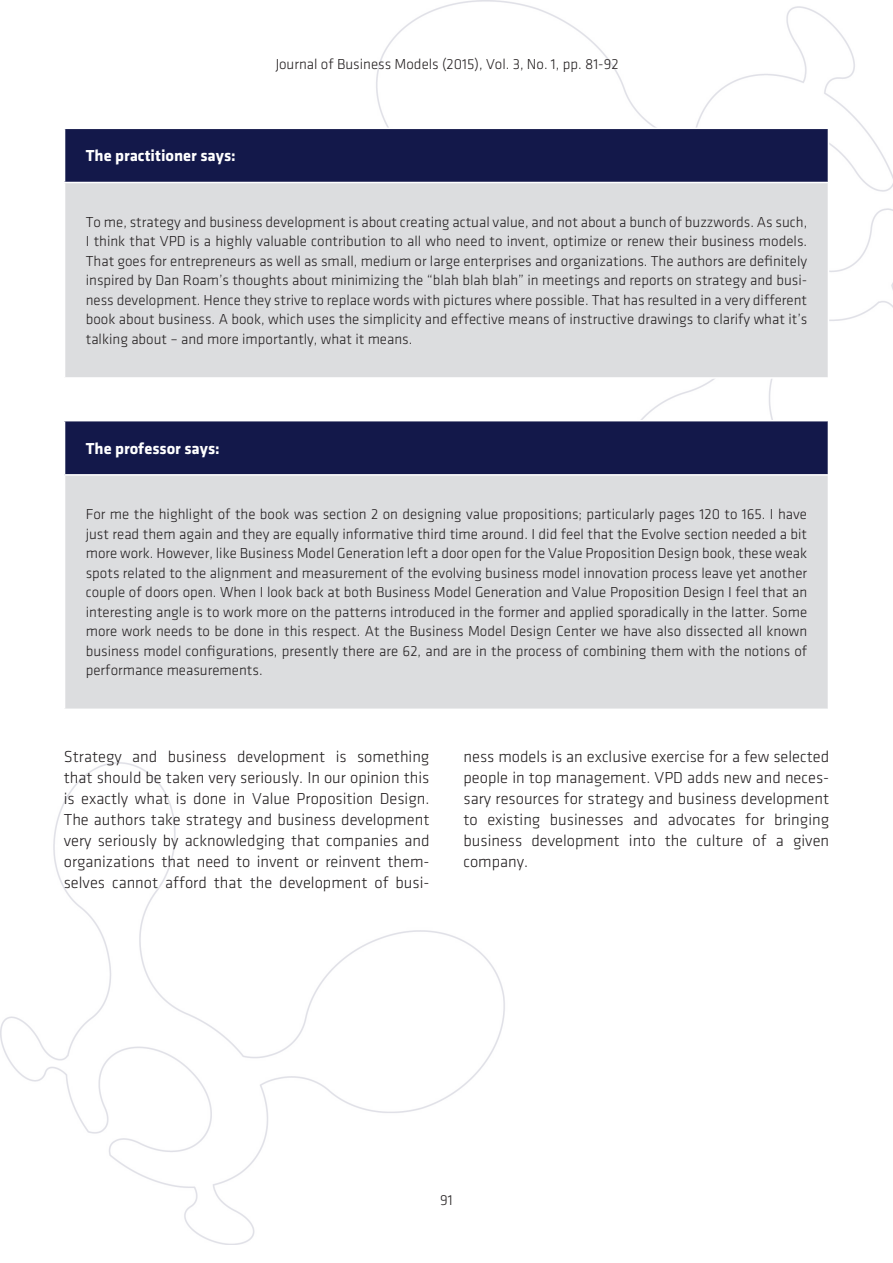
<style>
.page{position:relative;width:893px;height:1263px;background:#fff}
.page>*{position:absolute;margin:0;border:0;box-sizing:border-box;transform-origin:0 0}
.Brødtekst{font:300 16.5px/21px "Klavika";color:#231f20;text-align:justify}
.t1{font:700 16.5px "Klavika";color:#fff}
.Brødtekst-2{font:300 15px/19.5px "Klavika";color:#231f20;text-align:justify}
</style>
<div class="page">
<img style="left:1px;top:0;width:892px;height:1244px">
<div style="left:65px;top:128px;width:763px;height:54px;background:#13184a"></div>
<div style="left:65px;top:182px;width:763px;height:196px;background:#dcdddf"></div>
<hr style="left:64px;top:128px;width:765px;height:1px;background:#fff">
<hr style="left:64px;top:129px;width:1px;height:53px;background:#fff">
<hr style="left:828px;top:129px;width:1px;height:53px;background:#fff">
<hr style="left:64px;top:182px;width:765px;height:1px;background:#fff">
<hr style="left:64px;top:183px;width:1px;height:194px;background:#fff">
<hr style="left:828px;top:183px;width:1px;height:194px;background:#fff">
<hr style="left:64px;top:377px;width:765px;height:2px;background:#fff">
<div style="left:65px;top:421px;width:763px;height:54px;background:#13184a"></div>
<div style="left:65px;top:475px;width:763px;height:234px;background:#dcdddf"></div>
<hr style="left:64px;top:420px;width:765px;height:1px;background:#fff">
<hr style="left:64px;top:421px;width:1px;height:53px;background:#fff">
<hr style="left:828px;top:421px;width:1px;height:53px;background:#fff">
<hr style="left:64px;top:474px;width:765px;height:2px;background:#fff">
<hr style="left:64px;top:476px;width:1px;height:232px;background:#fff">
<hr style="left:828px;top:476px;width:1px;height:232px;background:#fff">
<hr style="left:64px;top:708px;width:765px;height:2px;background:#fff">
<p class="t1" style="left:86px;top:147px;width:151px">The practitioner says:</p>
<p class="Brødtekst-2" style="left:276px;top:54px;width:344px">Journal of Business Models (2015), Vol. 3, No. 1, pp. 81-92</p>
<p class="Brødtekst-2" style="left:86px;top:212px;width:723px">To me, strategy and business development is about creating actual value, and not about a bunch of buzzwords. As such, I think that VPD is a highly valuable contribution to all who need to invent, optimize or renew their business models.<br>That goes for entrepreneurs as well as small, medium or large enterprises and organizations. The authors are definitely inspired by Dan Roam’s thoughts about minimizing the “blah blah blah” in meetings and reports on strategy and busi&shy;ness development. Hence they strive to replace words with pictures where possible. That has resulted in a very different book about business. A book, which uses the simplicity and effective means of instructive drawings to clarify what it’s talking about – and more importantly, what it means.</p>
<p class="t1" style="left:86px;top:439px;width:135px">The professor says:</p>
<p class="Brødtekst-2" style="left:86px;top:505px;width:723px">For me the highlight of the book was section 2 on designing value propositions; particularly pages 120 to 165. I have just read them again and they are equally informative third time around. I did feel that the Evolve section needed a bit more work. However, like Business Model Generation left a door open for the Value Proposition Design book, these weak spots related to the alignment and measurement of the evolving business model innovation process leave yet another couple of doors open. When I look back at both Business Model Generation and Value Proposition Design I feel that an interesting angle is to work more on the patterns introduced in the former and applied sporadically in the latter. Some more work needs to be done in this respect. At the Business Model Design Center we have also dissected all known business model configurations, presently there are 62, and are in the process of combining them with the notions of performance measurements.</p>
<p class="Brødtekst" style="left:64px;top:746px;width:367px">Strategy and business development is something that should be taken very seriously. In our opinion this is exactly what is done in Value Proposition Design.<br>The authors take strategy and business development very seriously by acknowledging that companies and organizations that need to invent or reinvent them&shy;selves cannot afford that the development of busi-</p>
<p class="Brødtekst" style="left:463px;top:746px;width:367px">ness models is an exclusive exercise for a few selected people in top management. VPD adds new and neces&shy;sary resources for strategy and business development to existing businesses and advocates for bringing business development into the culture of a given company.</p>
<p class="Brødtekst-2" style="left:440px;top:1190px;width:14px">91</p>
</div>
